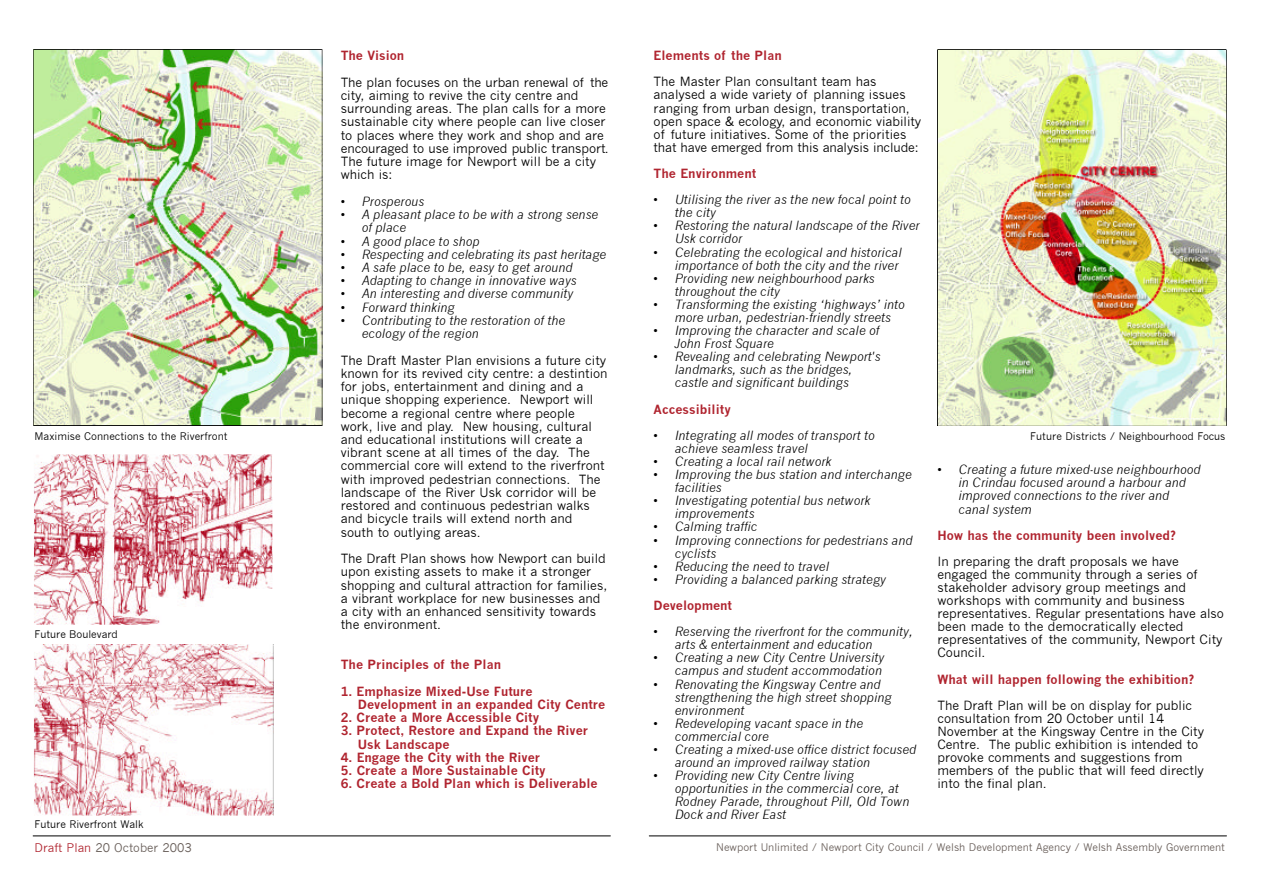
<style>
.page{position:relative;width:1263px;height:893px;background:#fff}
.page>*{position:absolute;margin:0;border:0;box-sizing:border-box;transform-origin:0 0}
.t1{font:12.45px/13.2px "News Gothic";color:#000}
.t2{font:italic 12.45px/13.2px "News Gothic";letter-spacing:.005em;color:#000}
.t3{font:700 12.45px/13.2px "News Gothic";color:#b0242f}
.t4{font:11.7px "News Gothic";color:#685e59}
.t5{font:10.2px "News Gothic";color:#000}
.t6{font:10.2px "News Gothic";color:#685e59}
.s1{color:#b0242f}
</style>
<div class="page">
<hr style="left:33px;top:835px;width:577px;height:1px;background:#000">
<hr style="left:649px;top:835px;width:578px;height:1px;background:#000">
<img style="left:33px;top:49px;width:289px;height:376px">
<img style="left:937px;top:49px;width:290px;height:377px">
<svg style="left:33px;top:644px;width:241px;height:171px"></svg>
<svg style="left:33px;top:454px;width:240px;height:171px"></svg>
<p class="t3" style="left:341px;top:49px;width:65px">The Vision</p>
<p class="t1" style="left:341px;top:75px;width:270px">The plan focuses on the urban renewal of the city, aiming to revive the city centre and surrounding areas. The plan calls for a more sustainable city where people can live closer to places where they work and shop and are encouraged to use improved public transport.<br>The future image for Newport will be a city which is:</p>
<p class="t2" style="left:341px;top:194px;width:85px">• Prosperous</p>
<p class="t2" style="left:362px;top:208px;width:238px;text-indent:-21px">• A pleasant place to be with a strong sense of place</p>
<p class="t2" style="left:341px;top:234px;width:140px">• A good place to shop</p>
<p class="t2" style="left:341px;top:247px;width:267px">• Respecting and celebrating its past heritage</p>
<p class="t2" style="left:341px;top:261px;width:233px">• A safe place to be, easy to get around</p>
<p class="t2" style="left:341px;top:274px;width:237px">• Adapting to change in innovative ways</p>
<p class="t2" style="left:341px;top:287px;width:234px">• An interesting and diverse community</p>
<p class="t2" style="left:341px;top:300px;width:116px">• Forward thinking</p>
<p class="t2" style="left:362px;top:313px;width:205px;text-indent:-21px">• Contributing to the restoration of the ecology of the region</p>
<p class="t1" style="left:341px;top:353px;width:268px">The Draft Master Plan envisions a future city known for its revived city centre: a destintion for jobs, entertainment and dining and a unique shopping experience. Newport will become a regional centre where people work, live and play. New housing, cultural and educational institutions will create a vibrant scene at all times of the day. The commercial core will extend to the riverfront with improved pedestrian connections. The landscape of the River Usk corridor will be restored and continuous pedestrian walks and bicycle trails will extend north and south to outlying areas.</p>
<p class="t1" style="left:341px;top:552px;width:268px">The Draft Plan shows how Newport can build upon existing assets to make it a stronger shopping and cultural attraction for families, a vibrant workplace for new businesses and a city with an enhanced sensitivity towards the environment.</p>
<p class="t3" style="left:341px;top:657px;width:162px">The Principles of the Plan</p>
<p class="t3" style="left:358px;top:684px;width:249px;text-indent:-17px">1. Emphasize Mixed-Use Future<br>Development in an expanded City Centre</p>
<p class="t3" style="left:341px;top:710px;width:200px">2. Create a More Accessible City</p>
<p class="t3" style="left:358px;top:723px;width:232px;text-indent:-17px">3. Protect, Restore and Expand the River<br>Usk Landscape</p>
<p class="t3" style="left:341px;top:750px;width:201px">4. Engage the City with the River</p>
<p class="t3" style="left:341px;top:763px;width:207px">5. Create a More Sustainable City</p>
<p class="t3" style="left:341px;top:776px;width:258px">6. Create a Bold Plan which is Deliverable</p>
<p class="t3" style="left:654px;top:49px;width:130px">Elements of the Plan</p>
<p class="t1" style="left:654px;top:75px;width:269px">The Master Plan consultant team has analysed a wide variety of planning issues ranging from urban design, transportation, open space &amp; ecology, and economic viability of future initiatives. Some of the priorities that have emerged from this analysis include:</p>
<p class="t3" style="left:654px;top:167px;width:104px">The Environment</p>
<p class="t2" style="left:675px;top:193px;width:238px;text-indent:-21px">• Utilising the river as the new focal point to the city</p>
<p class="t2" style="left:675px;top:219px;width:246px;text-indent:-21px">• Restoring the natural landscape of the River<br>Usk corridor</p>
<p class="t2" style="left:654px;top:245px;width:250px;text-align:right">• Celebrating the ecological and historical importance of both the city and the river</p>
<p class="t2" style="left:675px;top:271px;width:201px;text-indent:-21px">• Providing new neighbourhood parks throughout the city</p>
<p class="t2" style="left:654px;top:298px;width:253px;text-align:center">• Transforming the existing ‘highways’ into more urban, pedestrian-friendly streets</p>
<p class="t2" style="left:675px;top:324px;width:206px;text-indent:-21px">• Improving the character and scale of<br>John Frost Square</p>
<p class="t2" style="left:675px;top:350px;width:207px;text-indent:-21px">• Revealing and celebrating Newport's landmarks, such as the bridges, castle and significant buildings</p>
<p class="t3" style="left:654px;top:402px;width:79px">Accessibility</p>
<p class="t2" style="left:675px;top:428px;width:202px;text-indent:-21px">• Integrating all modes of transport to achieve seamless travel</p>
<p class="t2" style="left:654px;top:454px;width:179px">• Creating a local rail network</p>
<p class="t2" style="left:675px;top:468px;width:239px;text-indent:-21px">• Improving the bus station and interchange facilities</p>
<p class="t2" style="left:675px;top:494px;width:197px;text-indent:-21px">• Investigating potential bus network improvements</p>
<p class="t2" style="left:654px;top:520px;width:105px">• Calming traffic</p>
<p class="t2" style="left:675px;top:533px;width:239px;text-indent:-21px">• Improving connections for pedestrians and cyclists</p>
<p class="t2" style="left:654px;top:559px;width:177px">• Reducing the need to travel</p>
<p class="t2" style="left:654px;top:572px;width:234px">• Providing a balanced parking strategy</p>
<p class="t3" style="left:654px;top:598px;width:80px">Development</p>
<p class="t2" style="left:675px;top:625px;width:240px;text-indent:-21px">• Reserving the riverfront for the community, arts &amp; entertainment and education</p>
<p class="t2" style="left:654px;top:651px;width:232px;text-align:right">• Creating a new City Centre University campus and student accommodation</p>
<p class="t2" style="left:675px;top:677px;width:218px;text-indent:-21px">• Renovating the Kingsway Centre and strengthening the high street shopping environment</p>
<p class="t2" style="left:675px;top:716px;width:190px;text-indent:-21px">• Redeveloping vacant space in the commercial core</p>
<p class="t2" style="left:675px;top:742px;width:243px;text-indent:-21px">• Creating a mixed-use office district focused around an improved railway station</p>
<p class="t2" style="left:675px;top:768px;width:236px;text-indent:-21px">• Providing new City Centre living opportunities in the commercial core, at Rodney Parade, throughout Pill, Old Town Dock and River East</p>
<p class="t5" style="left:35px;top:430px;width:195px">Maximise Connections to the Riverfront</p>
<p class="t5" style="left:1030px;top:430px;width:196px">Future Districts / Neighbourhood Focus</p>
<p class="t2" style="left:958px;top:463px;width:244px;text-indent:-21px">• Creating a future mixed-use neighbourhood in Crindau focused around a harbour and improved connections to the river and canal system</p>
<p class="t3" style="left:937px;top:528px;width:240px">How has the community been involved?</p>
<p class="t1" style="left:937px;top:554px;width:288px">In preparing the draft proposals we have engaged the community through a series of stakeholder advisory group meetings and workshops with community and business representatives. Regular presentations have also been made to the democratically elected representatives of the community, Newport City Council.</p>
<p class="t3" style="left:937px;top:672px;width:258px">What will happen following the exhibition?</p>
<p class="t1" style="left:937px;top:698px;width:268px">The Draft Plan will be on display for public consultation from 20 October until 14<br>November at the Kingsway Centre in the City Centre. The public exhibition is intended to provoke comments and suggestions from members of the public that will feed directly into the final plan.</p>
<p class="t5" style="left:35px;top:628px;width:85px">Future Boulevard</p>
<p class="t5" style="left:35px;top:818px;width:111px">Future Riverfront Walk</p>
<p class="t4" style="left:35px;top:840px;width:159px"><span class="s1">Draft Plan</span> 20 October 2003</p>
<p class="t6" style="left:716px;top:840px;width:510px">Newport Unlimited / Newport City Council / Welsh Development Agency / Welsh Assembly Government</p>
</div>
